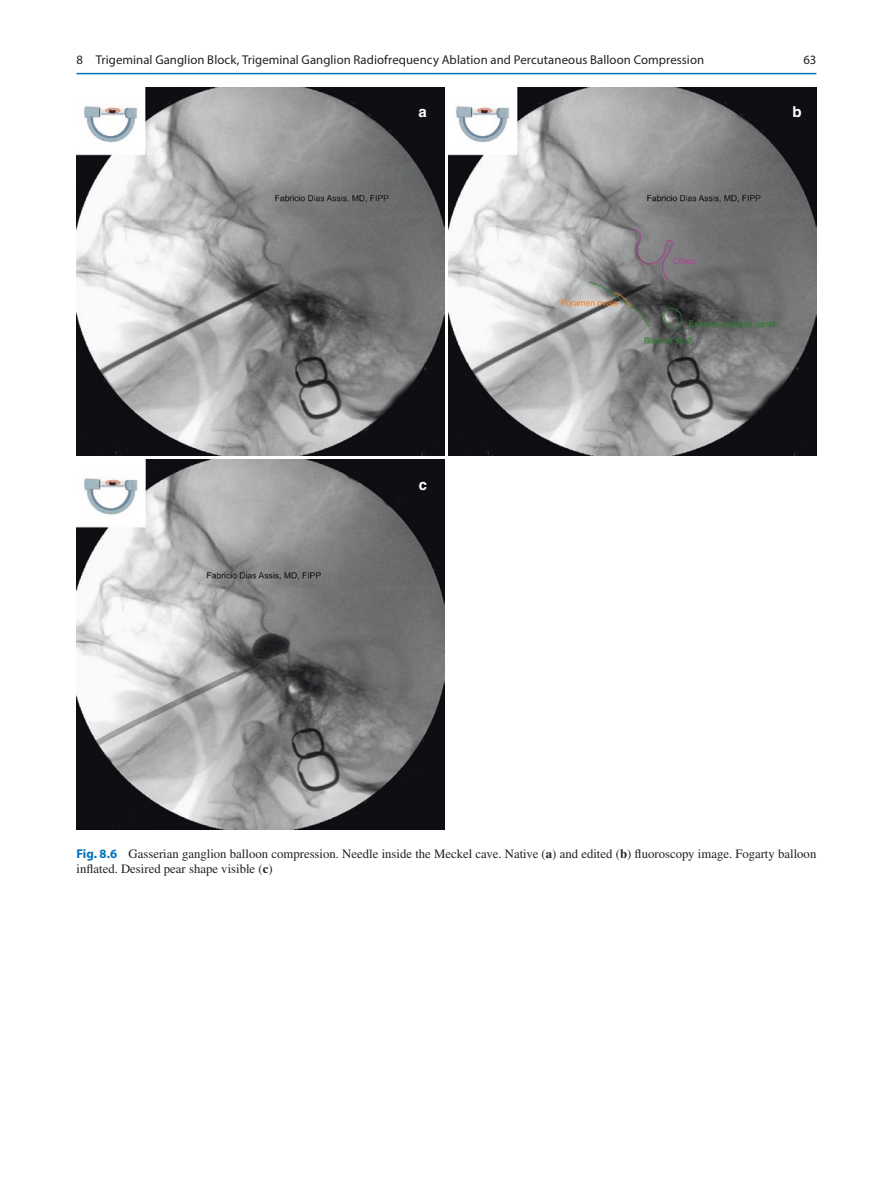
<style>
.page{position:relative;width:893px;height:1187px;background:#fff}
.page>*{position:absolute;margin:0;border:0;box-sizing:border-box;transform-origin:0 0}
.t1{font:700 15px "Helvetica";color:#fff}
.t2{font:12.75px/15px "Times LT Std";color:#231f20}
.t3{font:12.75px "Myriad Pro Regular 3";letter-spacing:.01em;color:#231f20}
.t4{font:12.75px "Myriad Pro";color:#231f20}
.s1{font-family:"Myriad Pro";font-weight:700;color:#0073bc}
.s2{font-weight:700}
</style>
<div class="page">
<img style="left:77px;top:88px;width:367px;height:367px">
<img style="left:449px;top:88px;width:367px;height:367px">
<img style="left:77px;top:460px;width:367px;height:369px">
<hr style="left:77px;top:73px;width:739px;height:1px;background:#0073bc">
<p class="t3" style="left:77px;top:52px;width:629px">8 Trigeminal Ganglion Block, Trigeminal Ganglion Radiofrequency Ablation and Percutaneous Balloon Compression</p>
<p class="t4" style="left:803px;top:52px;width:14px">63</p>
<p class="t1" style="left:418px;top:102px;width:10px">a</p>
<p class="t1" style="left:792px;top:102px;width:11px">b</p>
<p class="t1" style="left:419px;top:476px;width:10px">c</p>
<p class="t2" style="left:76px;top:846px;width:741px"><span class="s1">Fig. 8.6</span> Gasserian ganglion balloon compression. Needle inside the Meckel cave. Native (<span class="s2">a</span>) and edited (<span class="s2">b</span>) fluoroscopy image. Fogarty balloon inflated. Desired pear shape visible (<span class="s2">c</span>)</p>
</div>
